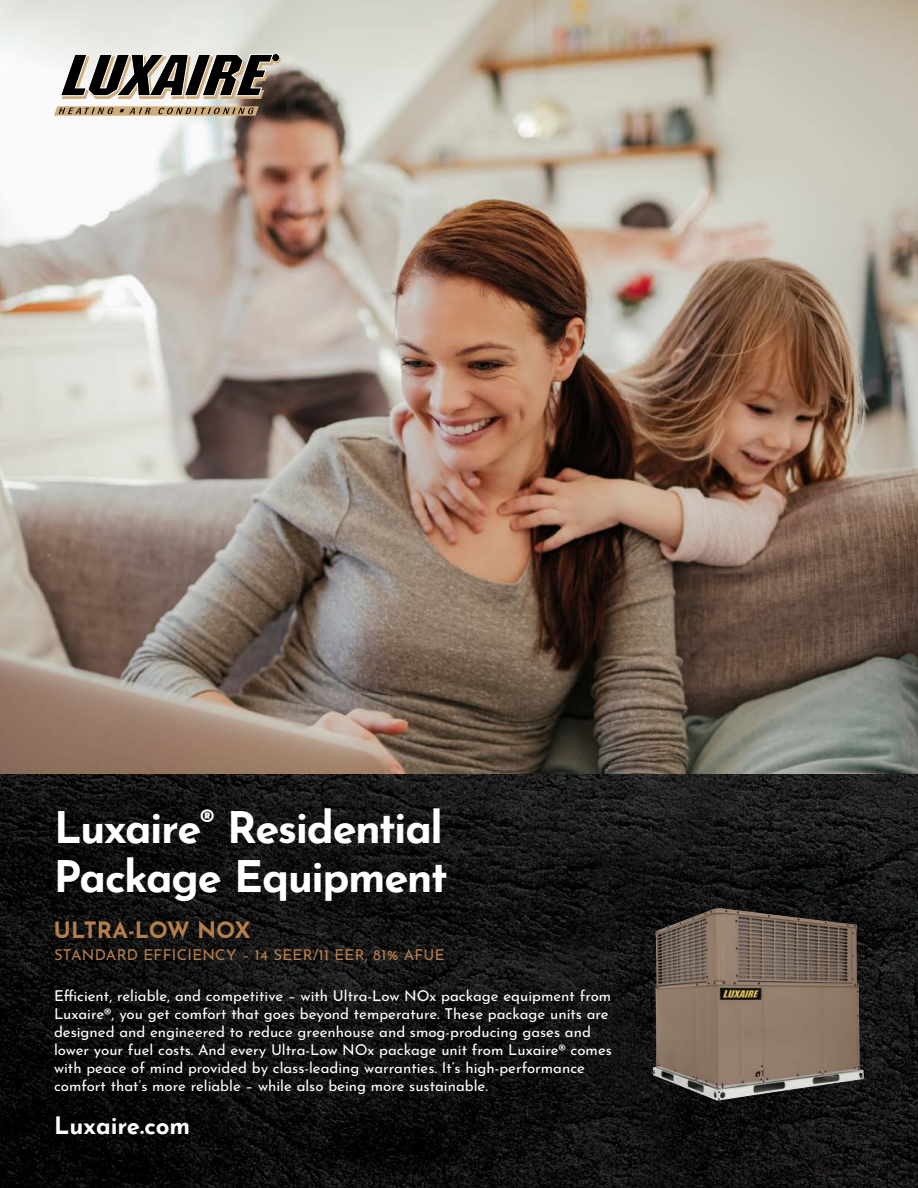
<style>
.page{position:relative;width:918px;height:1188px;background:#fff}
.page>*{position:absolute;margin:0;border:0;box-sizing:border-box;transform-origin:0 0}
.t1{font:700 43.5px/49.2px "Josefin Sans";letter-spacing:-.035em;color:#fff}
.t2{font:700 24px "Josefin Sans";color:#fff}
.t3{font:700 22.5px "Josefin Sans";letter-spacing:-.015em;color:#b57f4c}
.t4{font:15px/18px "Josefin Sans";color:#fff}
.t5{font:15px "Josefin Sans";letter-spacing:.02em;color:#b57f4c}
</style>
<div class="page">
<img style="left:0;top:0;width:918px;height:774px">
<img style="left:0;top:774px;width:918px;height:414px">
<div style="left:273px;top:56px;width:7px;height:7px;border:1px solid #cfab7a;border-radius:50%"></div>
<svg style="left:60px;top:53px;width:219px;height:47px;background:#6f6961"></svg>
<svg style="left:54px;top:106px;width:205px;height:10px;background:#af936e"></svg>
<img style="left:653px;top:908px;width:211px;height:193px">
<h1 class="t1" style="left:54px;top:796px;width:395px">Luxaire<sup>®</sup> Residential<br>Package Equipment</h1>
<h3 class="t3" style="left:54px;top:910px;width:198px">ULTRA-LOW NOX</h3>
<p class="t5" style="left:54px;top:942px;width:392px">STANDARD EFFICIENCY – 14 SEER/11 EER, 81% AFUE</p>
<p class="t4" style="left:54px;top:985px;width:559px">Efficient, reliable, and competitive – with Ultra-Low NOx package equipment from Luxaire®, you get comfort that goes beyond temperature. These package units are designed and engineered to reduce greenhouse and smog-producing gases and lower your fuel costs. And every Ultra-Low NOx package unit from Luxaire® comes with peace of mind provided by class-leading warranties. It’s high-performance comfort that’s more reliable – while also being more sustainable.</p>
<h2 class="t2" style="left:54px;top:1104px;width:138px">Luxaire.com</h2>
</div>
